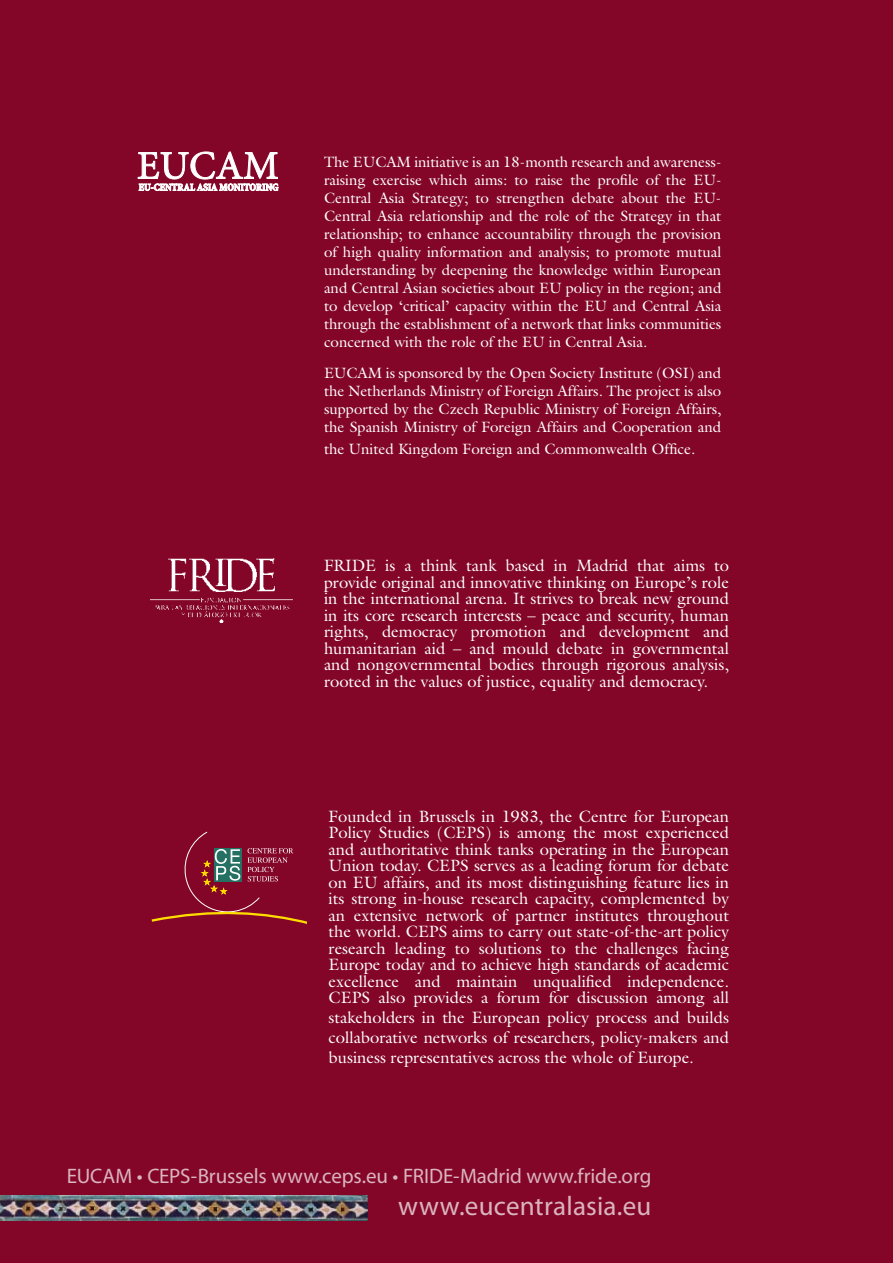
<style>
.page{position:relative;width:893px;height:1263px;background:#830628}
.page>*{position:absolute;margin:0;border:0;box-sizing:border-box;transform-origin:0 0}
.t1{font:27px "Myriad Pro";letter-spacing:.01em;color:#dab4be}
.t2{font:21px "Myriad Pro";letter-spacing:-.005em;color:#dab4be}
.t3{font:16.5px/16.5px "Galliard Std";color:#fff;text-align:justify}
.t4{font:15px/18px "Galliard Std";color:#fff;text-align:justify}
</style>
<div class="page">
<svg style="left:151px;top:831px;width:156px;height:93px"></svg>
<img style="left:150px;top:559px;width:143px;height:63px">
<svg style="left:138px;top:152px;width:141px;height:39px"></svg>
<img style="left:0;top:1196px;width:368px;height:24px">
<p class="t4" style="left:324px;top:152px;width:399px">The EUCAM initiative is an 18-month research and awareness&shy;raising exercise which aims: to raise the profile of the EU-Central Asia Strategy; to strengthen debate about the EU-Central Asia relationship and the role of the Strategy in that relationship; to enhance accountability through the provision of high quality information and analysis; to promote mutual understanding by deepening the knowledge within European and Central Asian societies about EU policy in the region; and to develop ‘critical’ capacity within the EU and Central Asia through the establishment of a network that links communities concerned with the role of the EU in Central Asia.</p>
<p class="t4" style="left:324px;top:364px;width:399px">EUCAM is sponsored by the Open Society Institute (OSI) and the Netherlands Ministry of Foreign Affairs. The project is also supported by the Czech Republic Ministry of Foreign Affairs, the Spanish Ministry of Foreign Affairs and Cooperation and</p>
<p class="t4" style="left:324px;top:439px;width:373px">the United Kingdom Foreign and Commonwealth Office.</p>
<p class="t3" style="left:324px;top:557px;width:407px">FRIDE is a think tank based in Madrid that aims to provide original and innovative thinking on Europe’s role in the international arena. It strives to break new ground in its core research interests – peace and security, human rights, democracy promotion and development and humanitarian aid – and mould debate in governmental and nongovernmental bodies through rigorous analysis, rooted in the values of justice, equality and democracy.</p>
<p class="t3" style="left:329px;top:808px;width:402px">Founded in Brussels in 1983, the Centre for European Policy Studies (CEPS) is among the most experienced and authoritative think tanks operating in the European Union today. CEPS serves as a leading forum for debate on EU affairs, and its most distinguishing feature lies in its strong in-house research capacity, complemented by an extensive network of partner institutes throughout the world. CEPS aims to carry out state-of-the-art policy research leading to solutions to the challenges facing Europe today and to achieve high standards of academic excellence and maintain unqualified independence.<br>CEPS also provides a forum for discussion among all</p>
<p class="t3" style="left:329px;top:1007px;width:402px;line-height:19.8px">stakeholders in the European policy process and builds collaborative networks of researchers, policy-makers and business representatives across the whole of Europe.</p>
<p class="t2" style="left:67px;top:1163px;width:586px">EUCAM • CEPS-Brussels www.ceps.eu • FRIDE-Madrid www.fride.org</p>
<h1 class="t1" style="left:398px;top:1189px;width:255px">www.eucentralasia.eu</h1>
</div>
